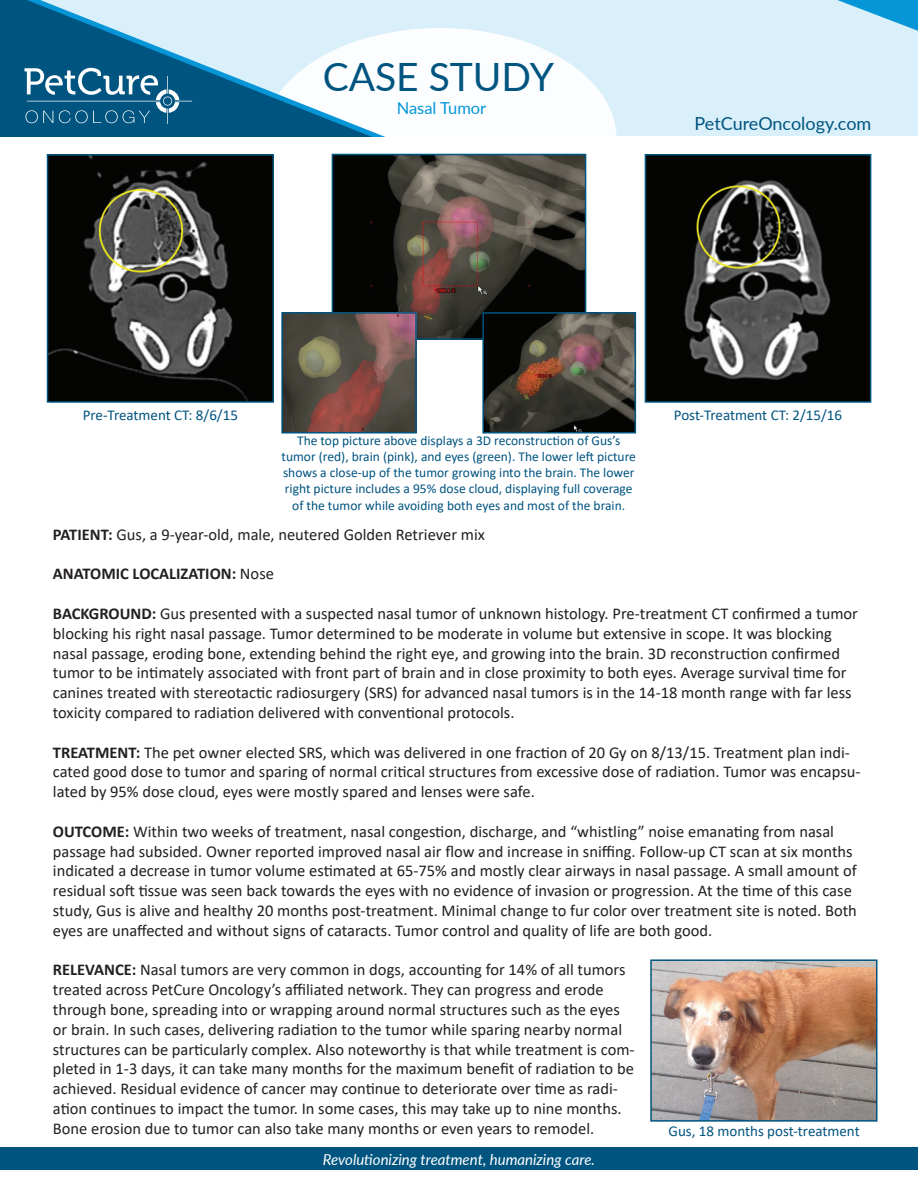
<style>
.page{position:relative;width:918px;height:1188px;background:#fff}
.page>*{position:absolute;margin:0;border:0;box-sizing:border-box;transform-origin:0 0}
.t1{font:39px "Lato";color:#005480}
.t2{font:18px "Lato";letter-spacing:-.005em;color:#005480}
.t3{font:16.5px/19.8px "Calibri";color:#231f20}
.t4{font:700 16.5px "Calibri";color:#231f20}
.t5{font:16.5px "Lato";color:#0696d7}
.t6{font:15px "Calibri";color:#005480}
.t7{font:italic 15px "Lato";color:#fff}
.t8{font:13.5px/16.2px "Calibri";color:#005480;text-align:center}
.s1{font-weight:700}
.s2{font-weight:400}
</style>
<div class="page">
<div style="left:0;top:0;width:918px;height:136px;background:#d9eff9"></div>
<div style="left:0;top:1148px;width:918px;height:22px;background:#005480"></div>
<svg style="left:837px;top:0;width:81px;height:31px"></svg>
<div style="left:263px;top:28px;width:354px;height:221px;background:#fff;border-radius:50%"></div>
<svg style="left:0;top:0;width:427px;height:137px"></svg>
<svg style="left:24px;top:68px;width:168px;height:56px;background:#2b7195"></svg>
<img style="left:653px;top:962px;width:222px;height:157px">
<div style="left:650px;top:959px;width:228px;height:163px;border:2px solid #005480"></div>
<img style="left:50px;top:157px;width:221px;height:243px">
<div style="left:47px;top:154px;width:227px;height:249px;border:2px solid #005480"></div>
<img style="left:648px;top:157px;width:220px;height:243px">
<div style="left:645px;top:154px;width:226px;height:249px;border:2px solid #005480"></div>
<img style="left:335px;top:157px;width:248px;height:180px">
<div style="left:332px;top:154px;width:254px;height:186px;border:2px solid #005480"></div>
<img style="left:485px;top:315px;width:148px;height:116px">
<div style="left:482px;top:312px;width:154px;height:122px;border:2px solid #005480"></div>
<img style="left:284px;top:315px;width:130px;height:116px">
<div style="left:281px;top:312px;width:136px;height:122px;border:2px solid #005480"></div>
<h1 class="t1" style="left:323px;top:49px;width:233px">CASE STUDY</h1>
<p class="t5" style="left:397px;top:96px;width:91px">Nasal Tumor</p>
<p class="t2" style="left:695px;top:110px;width:178px">PetCureOncology.com</p>
<p class="t6" style="left:83px;top:404px;width:157px">Pre-Treatment CT: 8/6/15</p>
<p class="t6" style="left:674px;top:404px;width:170px">Post-Treatment CT: 2/15/16</p>
<p class="t8" style="left:282px;top:432px;width:356px">The top picture above displays a 3D reconstruction of Gus’s tumor (red), brain (pink), and eyes (green). The lower left picture shows a close-up of the tumor growing into the brain. The lower right picture includes a 95% dose cloud, displaying full coverage of the tumor while avoiding both eyes and most of the brain.</p>
<p class="t3" style="left:53px;top:524px;width:434px"><span class="s1">PATIENT:</span> Gus, a 9-year-old, male, neutered Golden Retriever mix</p>
<p class="t4" style="left:53px;top:562px;width:223px">ANATOMIC LOCALIZATION: <span class="s2">Nose</span></p>
<p class="t3" style="left:53px;top:603px;width:807px"><span class="s1">BACKGROUND:</span> Gus presented with a suspected nasal tumor of unknown histology. Pre-treatment CT confirmed a tumor blocking his right nasal passage. Tumor determined to be moderate in volume but extensive in scope. It was blocking nasal passage, eroding bone, extending behind the right eye, and growing into the brain. 3D reconstruction confirmed tumor to be intimately associated with front part of brain and in close proximity to both eyes. Average survival time for canines treated with stereotactic radiosurgery (SRS) for advanced nasal tumors is in the 14-18 month range with far less toxicity compared to radiation delivered with conventional protocols.</p>
<p class="t3" style="left:53px;top:742px;width:809px"><span class="s1">TREATMENT:</span> The pet owner elected SRS, which was delivered in one fraction of 20 Gy on 8/13/15. Treatment plan indi&shy;cated good dose to tumor and sparing of normal critical structures from excessive dose of radiation. Tumor was encapsu&shy;lated by 95% dose cloud, eyes were mostly spared and lenses were safe.</p>
<p class="t3" style="left:53px;top:821px;width:806px"><span class="s1">OUTCOME:</span> Within two weeks of treatment, nasal congestion, discharge, and “whistling” noise emanating from nasal passage had subsided. Owner reported improved nasal air flow and increase in sniffing. Follow-up CT scan at six months indicated a decrease in tumor volume estimated at 65-75% and mostly clear airways in nasal passage. A small amount of residual soft tissue was seen back towards the eyes with no evidence of invasion or progression. At the time of this case study, Gus is alive and healthy 20 months post-treatment. Minimal change to fur color over treatment site is noted. Both eyes are unaffected and without signs of cataracts. Tumor control and quality of life are both good.</p>
<p class="t3" style="left:53px;top:960px;width:583px"><span class="s1">RELEVANCE:</span> Nasal tumors are very common in dogs, accounting for 14% of all tumors treated across PetCure Oncology’s affiliated network. They can progress and erode through bone, spreading into or wrapping around normal structures such as the eyes or brain. In such cases, delivering radiation to the tumor while sparing nearby normal structures can be particularly complex. Also noteworthy is that while treatment is com&shy;pleted in 1-3 days, it can take many months for the maximum benefit of radiation to be achieved. Residual evidence of cancer may continue to deteriorate over time as radi&shy;ation continues to impact the tumor. In some cases, this may take up to nine months.<br>Bone erosion due to tumor can also take many months or even years to remodel.</p>
<p class="t6" style="left:669px;top:1121px;width:193px">Gus, 18 months post-treatment</p>
<p class="t7" style="left:323px;top:1149px;width:274px">Revolutionizing treatment, humanizing care.</p>
</div>
